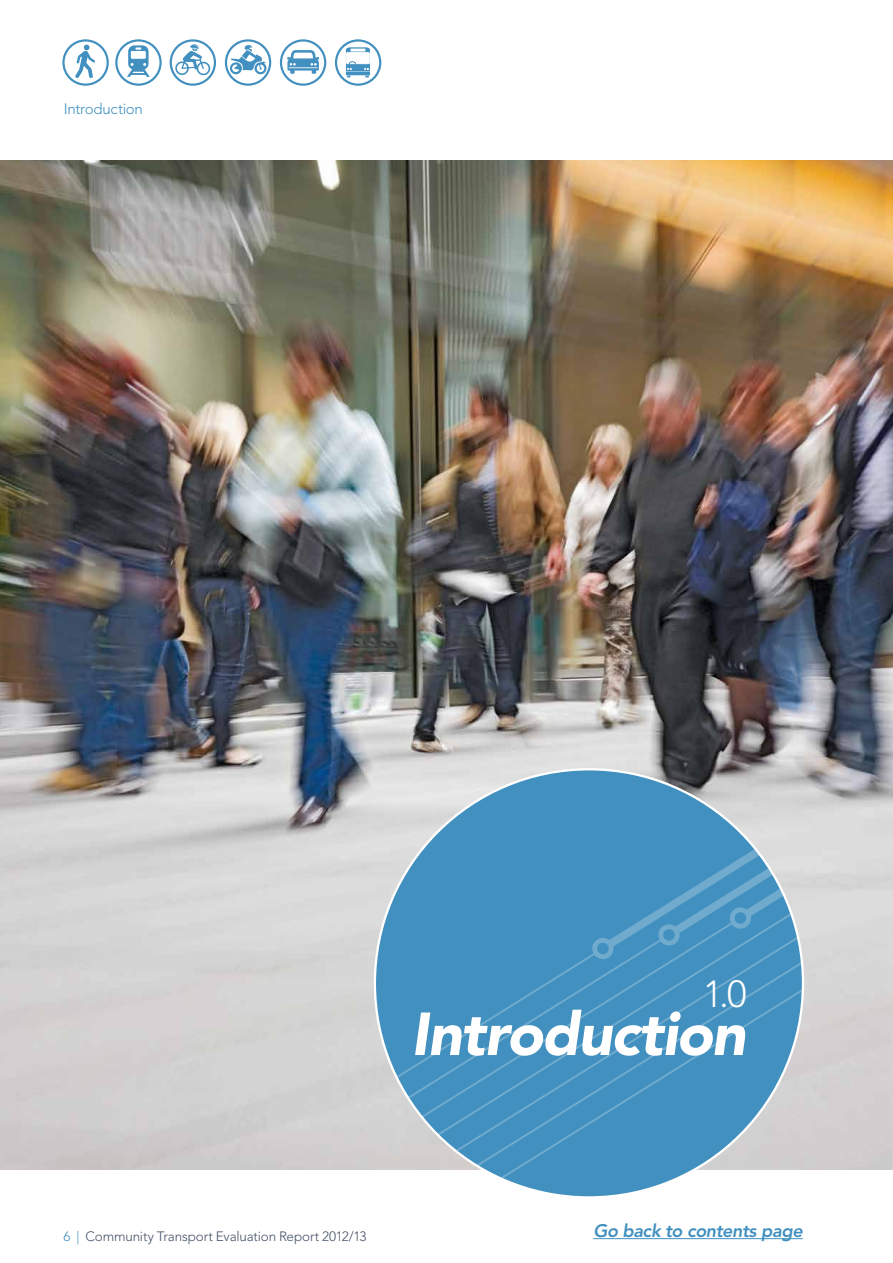
<style>
.page{position:relative;width:893px;height:1263px;background:#fff}
.page>*{position:absolute;margin:0;border:0;box-sizing:border-box;transform-origin:0 0}
.t1{font:italic 900 60px "Avenir";letter-spacing:-.025em;color:#fff}
.t2{font:300 37.5px "Avenir";color:#fff}
.t3{font:italic 800 18px "Avenir";letter-spacing:-.02em;color:#4290bf}
.t4{font:300 15px "Avenir";letter-spacing:-.02em;color:#4290bf}
.t5{font:300 13.5px "Avenir";letter-spacing:-.015em;color:#455468}
.s1{color:#4290bf}
</style>
<div class="page">
<svg style="left:116px;top:40px;width:45px;height:45px"></svg>
<div style="left:115px;top:39px;width:47px;height:47px;border:2px solid #4290bf;border-radius:50%"></div>
<svg style="left:127px;top:45px;width:23px;height:32px"></svg>
<svg style="left:171px;top:40px;width:44px;height:45px"></svg>
<div style="left:170px;top:39px;width:46px;height:47px;border:2px solid #4290bf;border-radius:50%"></div>
<svg style="left:174px;top:44px;width:37px;height:32px"></svg>
<svg style="left:336px;top:40px;width:44px;height:45px"></svg>
<div style="left:335px;top:39px;width:46px;height:47px;border:2px solid #4290bf;border-radius:50%"></div>
<svg style="left:346px;top:47px;width:24px;height:30px"></svg>
<div style="left:349px;top:61px;width:7px;height:6px;border:1px solid #4290bf;border-radius:50%"></div>
<svg style="left:63px;top:40px;width:45px;height:45px"></svg>
<div style="left:62px;top:39px;width:47px;height:47px;border:2px solid #4290bf;border-radius:50%"></div>
<svg style="left:75px;top:45px;width:20px;height:33px"></svg>
<svg style="left:226px;top:40px;width:44px;height:45px"></svg>
<div style="left:225px;top:39px;width:46px;height:47px;border:2px solid #4290bf;border-radius:50%"></div>
<svg style="left:230px;top:45px;width:36px;height:29px"></svg>
<svg style="left:281px;top:40px;width:44px;height:45px"></svg>
<div style="left:280px;top:39px;width:46px;height:47px;border:2px solid #4290bf;border-radius:50%"></div>
<svg style="left:287px;top:50px;width:32px;height:24px"></svg>
<hr style="left:593px;top:1238px;width:210px;height:1px;background:#4290bf">
<img style="left:0;top:161px;width:893px;height:1009px">
<svg style="left:375px;top:769px;width:428px;height:426px;background:#65a1c5"></svg>
<p class="t4" style="left:64px;top:100px;width:81px">Introduction</p>
<h2 class="t2" style="left:703px;top:972px;width:45px">1.0</h2>
<h1 class="t1" style="left:411px;top:998px;width:336px">Introduction</h1>
<p class="t5" style="left:63px;top:1228px;width:304px"><span class="s1">6 |</span> Community Transport Evaluation Report 2012/13</p>
<h3 class="t3" style="left:593px;top:1220px;width:211px">Go back to contents page</h3>
</div>
